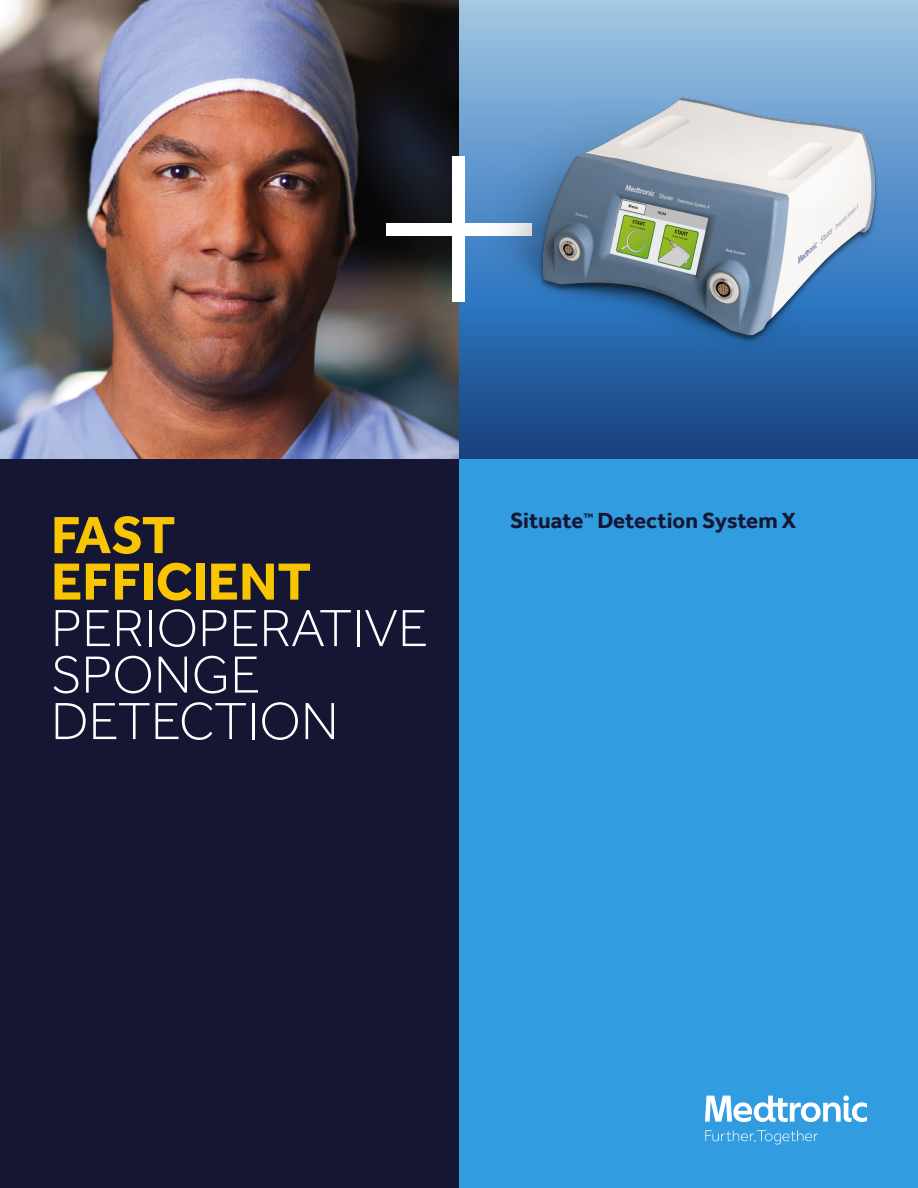
<style>
.page{position:relative;width:918px;height:1188px;background:#fff}
.page>*{position:absolute;margin:0;border:0;box-sizing:border-box;transform-origin:0 0}
.t1{font:300 54px/46.5px "Effra";color:#fff}
.t2{font:700 54px/46.5px "Effra";color:#f8c500}
.t3{font:700 22.5px "Effra";color:#141634}
</style>
<div class="page">
<svg style="left:459px;top:373px;width:459px;height:86px;background:#1d4e8d"></svg>
<img style="left:0;top:0;width:459px;height:459px">
<div style="left:0;top:459px;width:459px;height:729px;background:#141634"></div>
<div style="left:459px;top:459px;width:459px;height:729px;background:#319de0"></div>
<svg style="left:705px;top:1095px;width:162px;height:50px"></svg>
<div style="left:386px;top:223px;width:146px;height:13px;background:#fff"></div>
<img style="left:422px;top:0;width:496px;height:373px">
<p class="t2" style="left:51px;top:511px;width:262px">FAST<br>EFFICIENT</p>
<p class="t1" style="left:51px;top:605px;width:379px">PERIOPERATIVE<br>SPONGE<br>DETECTION</p>
<p class="t3" style="left:510px;top:507px;width:288px">Situate<sup>™</sup> Detection System X</p>
</div>
